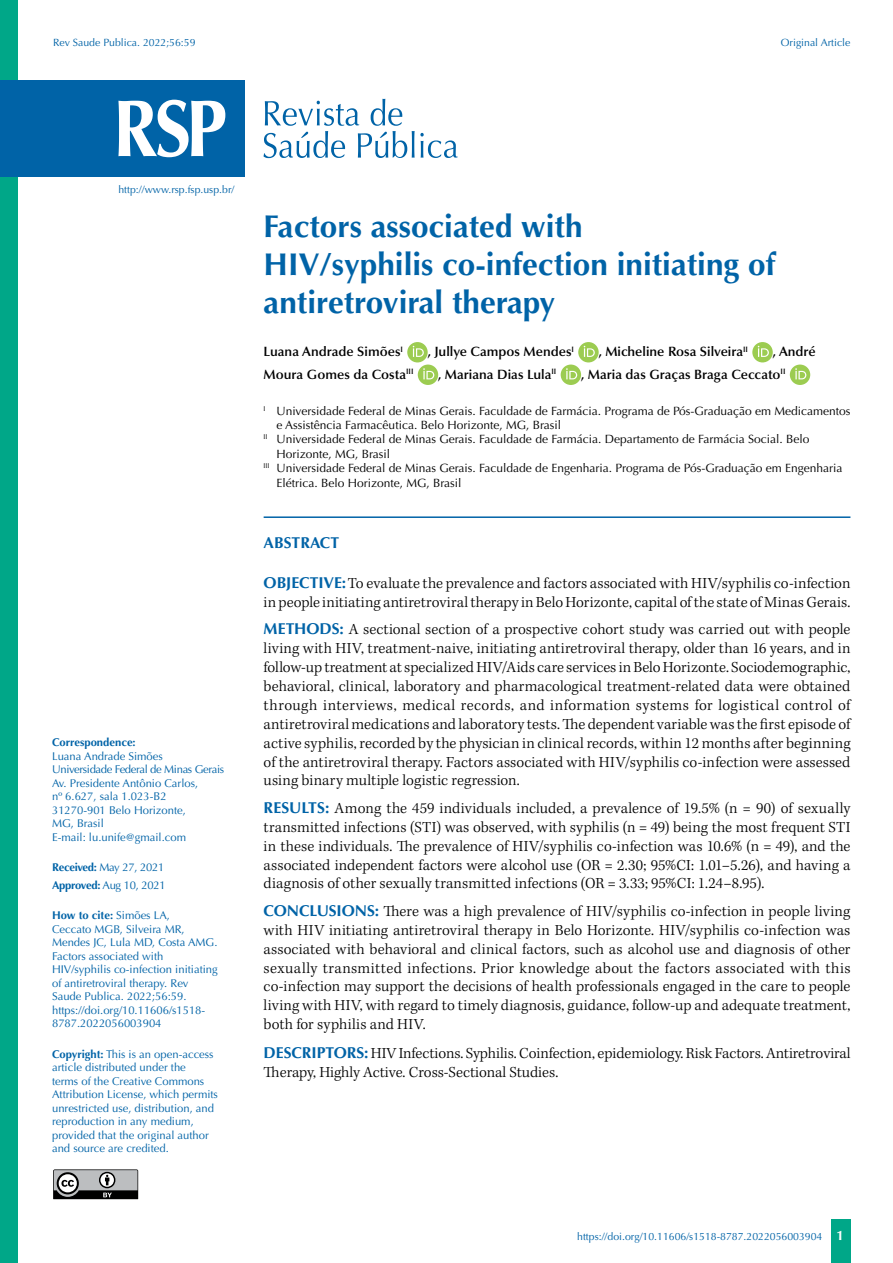
<style>
.page{position:relative;width:893px;height:1263px;background:#fff}
.page>*{position:absolute;margin:0;border:0;box-sizing:border-box;transform-origin:0 0}
.t1{font:700 31.5px/37.8px "Optima LT Std";color:#0063a7}
.t2{font:300 15.75px/18.9px "Kepler Std";letter-spacing:.005em;color:#000;text-align:justify}
.t3{font:700 15.75px "Optima LT Std";color:#0063a7}
.t4{font:600 13.5px "Optima LT Std";color:#000}
.t5{font:12px "Optima LT Std";color:#000}
.t6{font:11.25px/13.5px "Optima LT Std";color:#0063a7}
.t7{font:11.25px/17.7px "Optima LT Std";letter-spacing:-.025em;color:#0063a7}
.t8{font:700 11.25px "Optima LT Std";color:#0063a7}
.t9{font:10.5px "Optima LT Std";color:#0063a7}
.s1{font-weight:700}
.s2{font-family:"Optima LT Std";font-weight:700;color:#0063a7}
.s3{font-weight:700;font-size:13.5px;color:#fff}
</style>
<div class="page">
<div style="left:831px;top:1220px;width:20px;height:43px;background:#00a788"></div>
<svg style="left:53px;top:1169px;width:85px;height:30px;background:#7e7f80"></svg>
<div style="left:0;top:0;width:18px;height:1263px;background:#00a788"></div>
<hr style="left:264px;top:516px;width:586px;height:2px;background:#0063a7">
<div style="left:407px;top:342px;width:21px;height:20px;background:#9ccc51;border-radius:50%"></div>
<svg style="left:413px;top:346px;width:11px;height:11px"></svg>
<div style="left:578px;top:342px;width:21px;height:20px;background:#9ccc51;border-radius:50%"></div>
<svg style="left:584px;top:346px;width:11px;height:11px"></svg>
<div style="left:752px;top:342px;width:21px;height:20px;background:#9ccc51;border-radius:50%"></div>
<svg style="left:758px;top:346px;width:11px;height:11px"></svg>
<div style="left:418px;top:365px;width:20px;height:20px;background:#9ccc51;border-radius:50%"></div>
<svg style="left:423px;top:368px;width:11px;height:11px"></svg>
<div style="left:561px;top:365px;width:20px;height:20px;background:#9ccc51;border-radius:50%"></div>
<svg style="left:566px;top:368px;width:11px;height:11px"></svg>
<div style="left:790px;top:365px;width:20px;height:20px;background:#9ccc51;border-radius:50%"></div>
<svg style="left:795px;top:368px;width:11px;height:11px"></svg>
<svg style="left:263px;top:99px;width:195px;height:59px"></svg>
<div style="left:0;top:80px;width:244px;height:96px;background:#0063a7"></div>
<svg style="left:118px;top:100px;width:107px;height:57px"></svg>
<p class="t9" style="left:53px;top:36px;width:144px">Rev Saude Publica. 2022;56:59</p>
<p class="t9" style="left:781px;top:36px;width:71px">Original Article</p>
<p class="t9" style="left:118px;top:183px;width:117px">http://www.rsp.fsp.usp.br/</p>
<p class="t8" style="left:52px;top:736px;width:85px">Correspondence:</p>
<p class="t6" style="left:52px;top:749px;width:174px">Luana Andrade Simões<br>Universidade Federal de Minas Gerais<br>Av. Presidente Antônio Carlos,<br>nº 6.627, sala 1.023-B2<br>31270-901 Belo Horizonte,<br>MG, Brasil<br>E-mail: lu.unife@gmail.com</p>
<p class="t7" style="left:52px;top:859px;width:115px"><span class="s1">Received:</span> May 27, 2021<br><span class="s1">Approved:</span> Aug 10, 2021</p>
<p class="t6" style="left:52px;top:909px;width:167px"><span class="s1">How to cite:</span> Simões LA,<br>Ceccato MGB, Silveira MR,<br>Mendes JC, Lula MD, Costa AMG.<br>Factors associated with<br>HIV/syphilis co-infection initiating of antiretroviral therapy. Rev<br>Saude Publica. 2022;56:59. https://doi.org/10.11606/s1518-<br>8787.2022056003904</p>
<p class="t6" style="left:52px;top:1047px;width:167px"><span class="s1">Copyright:</span> This is an open-access article distributed under the<br>terms of the Creative Commons<br>Attribution License, which permits unrestricted use, distribution, and reproduction in any medium, provided that the original author and source are credited.</p>
<h1 class="t1" style="left:264px;top:208px;width:513px">Factors associated with<br>HIV/syphilis co-infection initiating of antiretroviral therapy</h1>
<p class="t4" style="left:264px;top:344px;width:141px">Luana Andrade Simões<sup>I</sup></p>
<p class="t4" style="left:428px;top:344px;width:148px">, Jullye Campos Mendes<sup>I</sup></p>
<p class="t4" style="left:599px;top:344px;width:151px">, Micheline Rosa Silveira<sup>II</sup></p>
<p class="t4" style="left:773px;top:344px;width:45px">, André</p>
<p class="t4" style="left:264px;top:366px;width:151px">Moura Gomes da Costa<sup>III</sup></p>
<p class="t4" style="left:438px;top:366px;width:120px">, Mariana Dias Lula<sup>II</sup></p>
<p class="t4" style="left:581px;top:366px;width:206px">, Maria das Graças Braga Ceccato<sup>II</sup></p>
<p class="t5" style="left:264px;top:404px;width:588px"><sup>I</sup> Universidade Federal de Minas Gerais. Faculdade de Farmácia. Programa de Pós-Graduação em Medicamentos</p>
<p class="t5" style="left:276px;top:418px;width:286px">e Assistência Farmacêutica. Belo Horizonte, MG, Brasil</p>
<p class="t5" style="left:264px;top:432px;width:547px"><sup>II</sup> Universidade Federal de Minas Gerais. Faculdade de Farmácia. Departamento de Farmácia Social. Belo</p>
<p class="t5" style="left:276px;top:447px;width:115px">Horizonte, MG, Brasil</p>
<p class="t5" style="left:264px;top:461px;width:580px"><sup>III</sup> Universidade Federal de Minas Gerais. Faculdade de Engenharia. Programa de Pós-Graduação em Engenharia</p>
<p class="t5" style="left:276px;top:476px;width:187px">Elétrica. Belo Horizonte, MG, Brasil</p>
<p class="t3" style="left:264px;top:533px;width:77px">ABSTRACT</p>
<p class="t2" style="left:264px;top:574px;width:588px"><span class="s2">OBJECTIVE:</span>To evaluate the prevalence and factors associated with HIV/syphilis co-infection in people initiating antiretroviral therapy in Belo Horizonte, capital of the state of Minas Gerais.</p>
<p class="t2" style="left:264px;top:620px;width:588px"><span class="s2">METHODS:</span> A sectional section of a prospective cohort study was carried out with people living with HIV, treatment-naive, initiating antiretroviral therapy, older than 16 years, and in follow-up treatment at specialized HIV/Aids care services in Belo Horizonte. Sociodemographic, behavioral, clinical, laboratory and pharmacological treatment-related data were obtained through interviews, medical records, and information systems for logistical control of antiretroviral medications and laboratory tests. The dependent variable was the first episode of active syphilis, recorded by the physician in clinical records, within 12 months after beginning of the antiretroviral therapy. Factors associated with HIV/syphilis co-infection were assessed using binary multiple logistic regression.</p>
<p class="t2" style="left:264px;top:799px;width:588px"><span class="s2">RESULTS:</span> Among the 459 individuals included, a prevalence of 19.5% (n = 90) of sexually transmitted infections (STI) was observed, with syphilis (n = 49) being the most frequent STI in these individuals. The prevalence of HIV/syphilis co-infection was 10.6% (n = 49), and the associated independent factors were alcohol use (OR = 2.30; 95%CI: 1.01–5.26), and having a diagnosis of other sexually transmitted infections (OR = 3.33; 95%CI: 1.24–8.95).</p>
<p class="t2" style="left:264px;top:902px;width:588px"><span class="s2">CONCLUSIONS:</span> There was a high prevalence of HIV/syphilis co-infection in people living with HIV initiating antiretroviral therapy in Belo Horizonte. HIV/syphilis co-infection was associated with behavioral and clinical factors, such as alcohol use and diagnosis of other sexually transmitted infections. Prior knowledge about the factors associated with this co-infection may support the decisions of health professionals engaged in the care to people living with HIV, with regard to timely diagnosis, guidance, follow-up and adequate treatment, both for syphilis and HIV.</p>
<p class="t2" style="left:264px;top:1043px;width:588px;line-height:19.8px"><span class="s2">DESCRIPTORS:</span> HIV Infections. Syphilis. Coinfection, epidemiology. Risk Factors. Antiretroviral<br>Therapy, Highly Active. Cross-Sectional Studies.</p>
<p class="t9" style="left:577px;top:1230px;width:268px">https://doi.org/10.11606/s1518-8787.2022056003904 <span class="s3">1</span></p>
</div>
